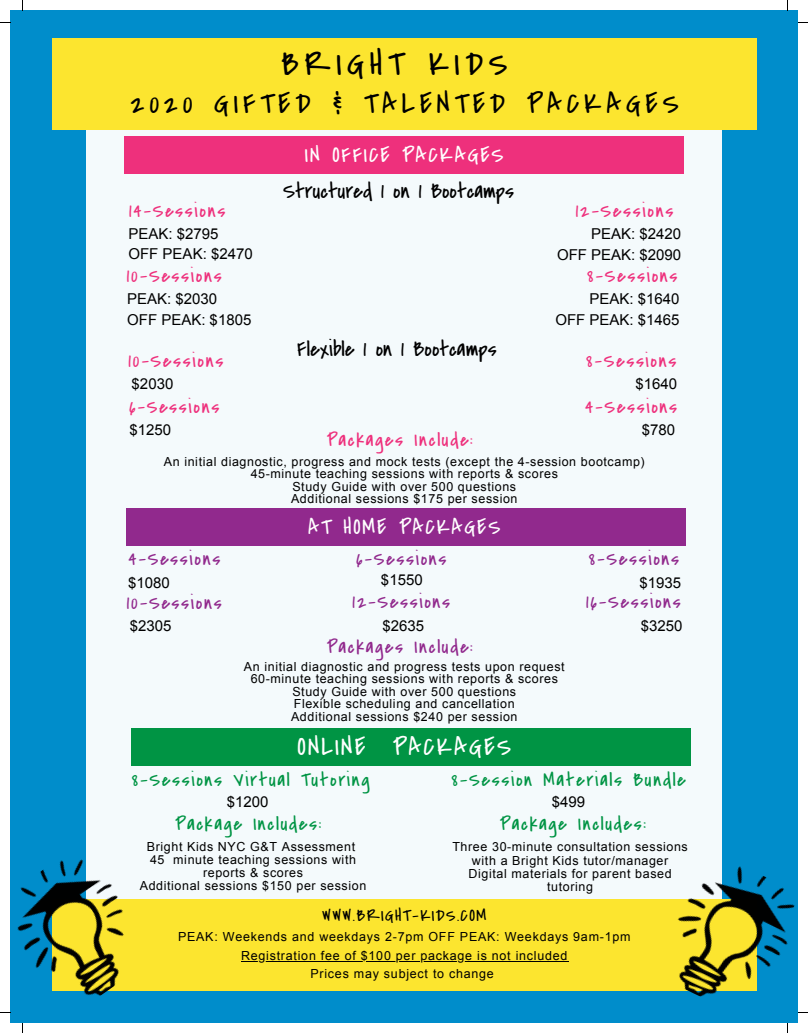
<style>
.page{position:relative;width:808px;height:1033px;background:#fff}
.page>*{position:absolute;margin:0;border:0;box-sizing:border-box;transform-origin:0 0}
.t1{font:35px "Covered By Your Grace";letter-spacing:.16em;color:#000}
.t2{font:30px "Covered By Your Grace";letter-spacing:.16em;color:#000}
.t3{font:26.25px "Covered By Your Grace";letter-spacing:.08em;color:#fff}
.t4{font:22.5px "Covered By Your Grace";color:#000}
.t5{font:22.5px "Covered By Your Grace";letter-spacing:.08em;color:#fff}
.t6{font:20px "Covered By Your Grace";letter-spacing:.08em;color:#ee307c}
.t7{font:20px "Covered By Your Grace";letter-spacing:.08em;color:#009444}
.t8{font:20px "Covered By Your Grace";letter-spacing:.08em;color:#91298d}
.t9{font:17.5px "Covered By Your Grace";letter-spacing:.08em;color:#000}
.t10{font:15px/20.6px "Arial";color:#000}
.t11{font:12.5px/12.4px "Arial";letter-spacing:.05em;color:#000;text-align:center}
</style>
<div class="page">
<div style="left:10px;top:10px;width:788px;height:1013px;background:#008dcb"></div>
<div style="left:87px;top:59px;width:635px;height:916px;background:#f4fafc"></div>
<div style="left:52px;top:39px;width:704px;height:90px;background:#fce52f"></div>
<div style="left:52px;top:900px;width:704px;height:90px;background:#fce52f"></div>
<div style="left:126px;top:508px;width:559px;height:38px;background:#91298d"></div>
<hr style="left:241px;top:960px;width:327px;height:1px;background:#000">
<img style="left:643px;top:866px;width:152px;height:131px">
<img style="left:10px;top:832px;width:164px;height:181px">
<div style="left:124px;top:136px;width:560px;height:38px;background:#ee307c"></div>
<div style="left:131px;top:728px;width:559px;height:38px;background:#009444"></div>
<h1 class="t1" style="left:281px;top:41px;width:228px">BRIGHT KIDS</h1>
<h2 class="t2" style="left:130px;top:84px;width:549px">2020 GIFTED &amp; TALENTED PACKAGES</h2>
<h3 class="t5" style="left:305px;top:140px;width:200px">IN OFFICE PACKAGES</h3>
<h3 class="t4" style="left:283px;top:177px;width:233px">Structured 1 on 1 Bootcamps</h3>
<h3 class="t6" style="left:129px;top:198px;width:98px">14-Sessions</h3>
<h3 class="t6" style="left:575px;top:198px;width:99px">12-Sessions</h3>
<p class="t10" style="left:128px;top:223px;width:126px">PEAK: $2795<br>OFF PEAK: $2470</p>
<p class="t10" style="left:557px;top:224px;width:126px;text-align:right">PEAK: $2420<br>OFF PEAK: $2090</p>
<h3 class="t6" style="left:127px;top:262px;width:96px">10-Sessions</h3>
<h3 class="t6" style="left:587px;top:262px;width:92px">8-Sessions</h3>
<p class="t10" style="left:127px;top:288px;width:126px">PEAK: $2030<br>OFF PEAK: $1805</p>
<p class="t10" style="left:555px;top:288px;width:126px;text-align:right">PEAK: $1640<br>OFF PEAK: $1465</p>
<h3 class="t4" style="left:297px;top:334px;width:201px">Flexible 1 on 1 Bootcamps</h3>
<h3 class="t6" style="left:128px;top:348px;width:96px">10-Sessions</h3>
<h3 class="t6" style="left:586px;top:348px;width:92px">8-Sessions</h3>
<p class="t10" style="left:132px;top:373px;width:43px">$2030</p>
<h3 class="t6" style="left:129px;top:394px;width:92px">6-Sessions</h3>
<p class="t10" style="left:129px;top:420px;width:43px">$1250</p>
<p class="t10" style="left:635px;top:373px;width:43px">$1640</p>
<h3 class="t6" style="left:585px;top:394px;width:93px">4-Sessions</h3>
<p class="t10" style="left:641px;top:420px;width:35px">$780</p>
<h3 class="t6" style="left:327px;top:427px;width:148px">Packages Include:</h3>
<p class="t11" style="left:164px;top:455px;width:482px">An initial diagnostic, progress and mock tests (except the 4-session bootcamp)<br>45-minute teaching sessions with reports &amp; scores<br>Study Guide with over 500 questions<br>Additional sessions $175 per session</p>
<h3 class="t5" style="left:308px;top:512px;width:194px">AT HOME PACKAGES</h3>
<h3 class="t8" style="left:128px;top:546px;width:93px">4-Sessions</h3>
<h3 class="t8" style="left:356px;top:546px;width:92px">6-Sessions</h3>
<h3 class="t8" style="left:127px;top:589px;width:96px">10-Sessions</h3>
<h3 class="t8" style="left:589px;top:546px;width:92px">8-Sessions</h3>
<p class="t10" style="left:381px;top:569px;width:43px">$1550</p>
<p class="t10" style="left:128px;top:572px;width:43px">$1080</p>
<p class="t10" style="left:639px;top:572px;width:43px">$1935</p>
<h3 class="t8" style="left:586px;top:588px;width:96px">16-Sessions</h3>
<h3 class="t8" style="left:352px;top:588px;width:99px">12-Sessions</h3>
<h3 class="t8" style="left:327px;top:633px;width:148px">Packages Include:</h3>
<p class="t10" style="left:130px;top:615px;width:43px">$2305</p>
<p class="t10" style="left:382px;top:615px;width:43px">$2635</p>
<p class="t10" style="left:640px;top:615px;width:43px">$3250</p>
<p class="t11" style="left:244px;top:660px;width:322px">An initial diagnostic and progress tests upon request 60-minute teaching sessions with reports &amp; scores Study Guide with over 500 questions<br>Flexible scheduling and cancellation<br>Additional sessions $240 per session</p>
<h3 class="t3" style="left:297px;top:729px;width:215px">ONLINE PACKAGES</h3>
<h3 class="t7" style="left:132px;top:766px;width:239px">8-Sessions Virtual Tutoring</h3>
<h3 class="t7" style="left:451px;top:766px;width:236px">8-Session Materials Bundle</h3>
<p class="t10" style="left:227px;top:791px;width:43px">$1200</p>
<p class="t10" style="left:551px;top:791px;width:35px">$499</p>
<h3 class="t7" style="left:175px;top:810px;width:148px">Package Includes:</h3>
<h3 class="t7" style="left:500px;top:810px;width:148px">Package Includes:</h3>
<p class="t11" style="left:140px;top:839px;width:228px;line-height:13.2px">Bright Kids NYC G&amp;T Assessment<br>45 minute teaching sessions with reports &amp; scores<br>Additional sessions $150 per session</p>
<p class="t11" style="left:452px;top:840px;width:237px;line-height:13.2px">Three 30-minute consultation sessions with a Bright Kids tutor/manager<br>Digital materials for parent based tutoring</p>
<h3 class="t9" style="left:322px;top:904px;width:166px">WWW.BRIGHT-KIDS.COM</h3>
<p class="t11" style="left:178px;top:927px;width:454px;line-height:18.5px">PEAK: Weekends and weekdays 2-7pm OFF PEAK: Weekdays 9am-1pm<br>Registration fee of $100 per package is not included<br>Prices may subject to change</p>
</div>
